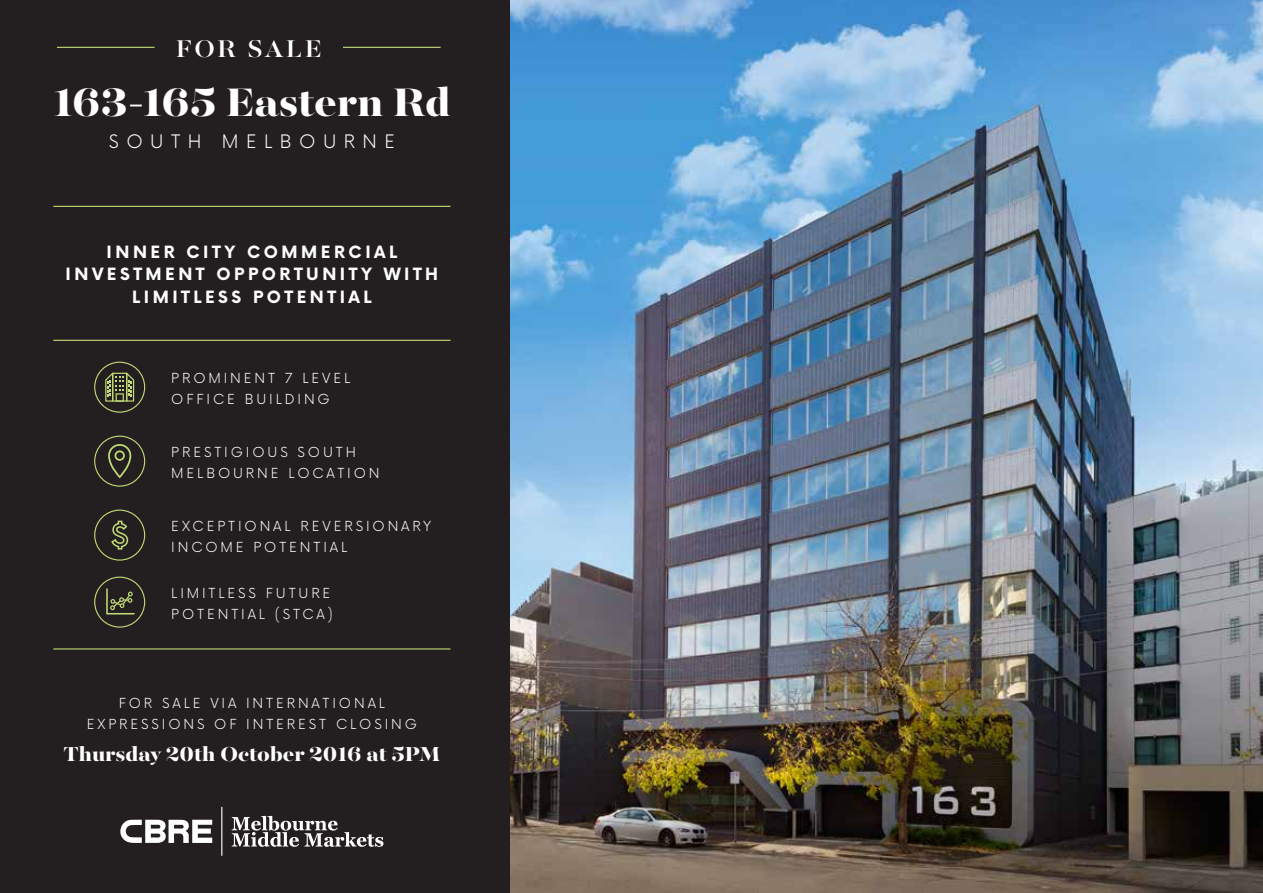
<style>
.page{position:relative;width:1263px;height:893px;background:#fff}
.page>*{position:absolute;margin:0;border:0;box-sizing:border-box;transform-origin:0 0}
.t1{font:800 44.25px "Majesti Banner";color:#fff}
.t2{font:500 27px "Majesti Banner";letter-spacing:.095em;color:#fff}
.t3{font:800 22.5px "Majesti Banner";color:#fff}
.t4{font:300 18.15px "Now";letter-spacing:.415em;color:#fff}
.t5{font:700 16.5px/22.5px "Now";letter-spacing:.21em;color:#fff;text-align:center}
.t6{font:300 13.5px/21px "Now";letter-spacing:.215em;color:#fff}
</style>
<div class="page">
<div style="left:0;top:0;width:510px;height:893px;background:#231f20"></div>
<hr style="left:53px;top:206px;width:397px;height:1px;background:#c2db75">
<img style="left:510px;top:0;width:753px;height:893px">
<hr style="left:343px;top:47px;width:98px;height:1px;background:#c2db75">
<hr style="left:57px;top:47px;width:98px;height:1px;background:#c2db75">
<svg style="left:232px;top:816px;width:151px;height:31px"></svg>
<svg style="left:120px;top:820px;width:92px;height:23px"></svg>
<hr style="left:221px;top:807px;width:1px;height:49px;background:#fff">
<hr style="left:53px;top:340px;width:397px;height:1px;background:#c2db75">
<hr style="left:53px;top:648px;width:397px;height:1px;background:#c2db75">
<div style="left:94px;top:362px;width:51px;height:51px;border:1px solid #c2db75;border-radius:50%"></div>
<svg style="left:105px;top:373px;width:29px;height:29px"></svg>
<div style="left:94px;top:436px;width:51px;height:51px;border:1px solid #c2db75;border-radius:50%"></div>
<svg style="left:108px;top:444px;width:24px;height:34px"></svg>
<div style="left:94px;top:510px;width:51px;height:51px;border:1px solid #c2db75;border-radius:50%"></div>
<div style="left:94px;top:577px;width:51px;height:51px;border:1px solid #c2db75;border-radius:50%"></div>
<svg style="left:106px;top:588px;width:29px;height:26px"></svg>
<svg style="left:111px;top:520px;width:18px;height:30px"></svg>
<h2 class="t2" style="left:176px;top:32px;width:147px">FOR SALE</h2>
<h1 class="t1" style="left:53px;top:73px;width:399px">163-165 Eastern Rd</h1>
<h3 class="t4" style="left:109px;top:127px;width:288px">SOUTH MELBOURNE</h3>
<p class="t5" style="left:66px;top:240px;width:374px">INNER CITY COMMERCIAL<br>INVESTMENT OPPORTUNITY WITH<br>LIMITLESS POTENTIAL</p>
<p class="t6" style="left:171px;top:366px;width:180px">PROMINENT 7 LEVEL<br>OFFICE BUILDING</p>
<p class="t6" style="left:171px;top:440px;width:210px">PRESTIGIOUS SOUTH<br>MELBOURNE LOCATION</p>
<p class="t6" style="left:171px;top:514px;width:261px">EXCEPTIONAL REVERSIONARY<br>INCOME POTENTIAL</p>
<p class="t6" style="left:171px;top:581px;width:163px">LIMITLESS FUTURE<br>POTENTIAL (STCA)</p>
<p class="t6" style="left:87px;top:692px;width:332px;text-align:center">FOR SALE VIA INTERNATIONAL<br>EXPRESSIONS OF INTEREST CLOSING</p>
<h3 class="t3" style="left:63px;top:739px;width:379px">Thursday 20th October 2016 at 5PM</h3>
</div>
